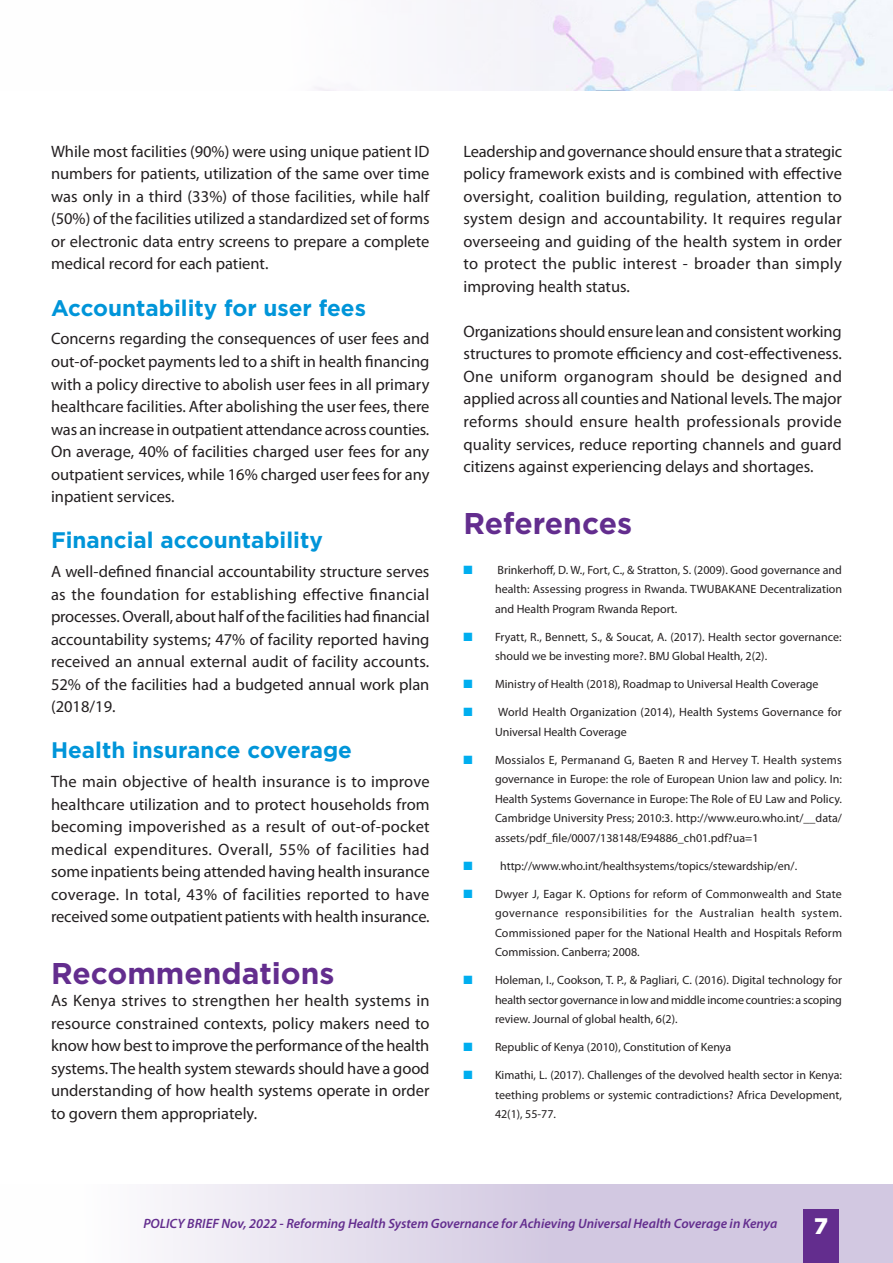
<style>
.page{position:relative;width:893px;height:1263px;background:#fff}
.page>*{position:absolute;margin:0;border:0;box-sizing:border-box;transform-origin:0 0}
.Head{font:700 30px "Gotham";color:#632d8e}
.Heads_2{font:700 22.5px "Gotham";color:#0095d9}
.t1{font:900 22.5px "Gotham";color:#fff}
.t2{font:16.5px/22.5px "Myriad Pro";color:#231f20;text-align:justify}
.t3{font:italic 600 13.5px "Myriad Pro";color:#632d8e}
.References{font:12px/19.5px "Myriad Pro";color:#231f20;text-align:justify}
.s1{color:#00aeef}
</style>
<div class="page">
<hr style="left:0;top:1183px;width:1px;height:80px;background:#d2c8e1">
<div style="left:0;top:1184px;width:893px;height:79px;background:linear-gradient(to right,#fdfcfd,#c6bad9)"></div>
<div style="left:803px;top:1209px;width:36px;height:54px;background:#632d8e"></div>
<div style="left:0;top:0;width:893px;height:90px;background:#f7f7fc"></div>
<p class="t2" style="left:51px;top:140px;width:380px">While most facilities (90%) were using unique patient ID numbers for patients, utilization of the same over time was only in a third (33%) of those facilities, while half (50%) of the facilities utilized a standardized set of forms or electronic data entry screens to prepare a complete medical record for each patient.</p>
<p class="Heads_2" style="left:51px;top:295px;width:316px">Accountability for user fees</p>
<p class="t2" style="left:51px;top:327px;width:380px">Concerns regarding the consequences of user fees and out-of-pocket payments led to a shift in health financing with a policy directive to abolish user fees in all primary healthcare facilities. After abolishing the user fees, there was an increase in outpatient attendance across counties.<br>On average, 40% of facilities charged user fees for any outpatient services, while 16% charged user fees for any inpatient services.</p>
<p class="Heads_2" style="left:51px;top:527px;width:273px">Financial accountability</p>
<p class="t2" style="left:51px;top:560px;width:380px">A well-defined financial accountability structure serves as the foundation for establishing effective financial processes. Overall, about half of the facilities had financial accountability systems; 47% of facility reported having received an annual external audit of facility accounts.<br>52% of the facilities had a budgeted annual work plan (2018/19.</p>
<p class="Heads_2" style="left:51px;top:737px;width:303px">Health insurance coverage</p>
<p class="t2" style="left:51px;top:770px;width:380px">The main objective of health insurance is to improve healthcare utilization and to protect households from becoming impoverished as a result of out-of-pocket medical expenditures. Overall, 55% of facilities had some inpatients being attended having health insurance coverage. In total, 43% of facilities reported to have received some outpatient patients with health insurance.</p>
<p class="Head" style="left:51px;top:956px;width:285px">Recommendations</p>
<p class="t2" style="left:51px;top:989px;width:380px">As Kenya strives to strengthen her health systems in resource constrained contexts, policy makers need to know how best to improve the performance of the health systems. The health system stewards should have a good understanding of how health systems operate in order to govern them appropriately.</p>
<p class="t2" style="left:463px;top:140px;width:380px">Leadership and governance should ensure that a strategic policy framework exists and is combined with effective oversight, coalition building, regulation, attention to system design and accountability. It requires regular overseeing and guiding of the health system in order to protect the public interest - broader than simply improving health status.</p>
<p class="t2" style="left:463px;top:320px;width:380px">Organizations should ensure lean and consistent working structures to promote efficiency and cost-effectiveness.<br>One uniform organogram should be designed and applied across all counties and National levels. The major reforms should ensure health professionals provide quality services, reduce reporting channels and guard citizens against experiencing delays and shortages.</p>
<p class="Head" style="left:463px;top:505px;width:170px">References</p>
<p class="References" style="left:495px;top:560px;width:349px;text-indent:-32px"><span class="s1">■</span> Brinkerhoff, D. W., Fort, C., &amp; Stratton, S. (2009). Good governance and health: Assessing progress in Rwanda. TWUBAKANE Decentralization and Health Program Rwanda Report.</p>
<p class="References" style="left:495px;top:627px;width:348px;text-indent:-32px"><span class="s1">■</span> Fryatt, R., Bennett, S., &amp; Soucat, A. (2017). Health sector governance: should we be investing more?. BMJ Global Health, 2(2).</p>
<p class="References" style="left:463px;top:674px;width:357px"><span class="s1">■</span> Ministry of Health (2018), Roadmap to Universal Health Coverage</p>
<p class="References" style="left:495px;top:702px;width:348px;text-indent:-32px"><span class="s1">■</span> World Health Organization (2014), Health Systems Governance for<br>Universal Health Coverage</p>
<p class="References" style="left:495px;top:750px;width:348px;text-indent:-32px"><span class="s1">■</span> Mossialos E, Permanand G, Baeten R and Hervey T. Health systems governance in Europe: the role of European Union law and policy. In:<br>Health Systems Governance in Europe: The Role of EU Law and Policy.<br>Cambridge University Press; 2010:3. http://www.euro.who.int/__data/ assets/pdf_file/0007/138148/E94886_ch01.pdf?ua=1</p>
<p class="References" style="left:463px;top:856px;width:335px"><span class="s1">■</span> http://www.who.int/healthsystems/topics/stewardship/en/.</p>
<p class="References" style="left:495px;top:884px;width:349px;text-indent:-32px"><span class="s1">■</span> Dwyer J, Eagar K. Options for reform of Commonwealth and State governance responsibilities for the Australian health system.<br>Commissioned paper for the National Health and Hospitals Reform Commission. Canberra; 2008.</p>
<p class="References" style="left:495px;top:970px;width:348px;text-indent:-32px"><span class="s1">■</span> Holeman, I., Cookson, T. P., &amp; Pagliari, C. (2016). Digital technology for health sector governance in low and middle income countries: a scoping review. Journal of global health, 6(2).</p>
<p class="References" style="left:463px;top:1037px;width:269px"><span class="s1">■</span> Republic of Kenya (2010), Constitution of Kenya</p>
<p class="References" style="left:495px;top:1065px;width:349px;text-indent:-32px"><span class="s1">■</span> Kimathi, L. (2017). Challenges of the devolved health sector in Kenya: teething problems or systemic contradictions? Africa Development, 42(1), 55-77.</p>
<p class="t3" style="left:143px;top:1215px;width:635px">POLICY BRIEF Nov, 2022 - Reforming Health System Governance for Achieving Universal Health Coverage in Kenya</p>
<h2 class="t1" style="left:814px;top:1211px;width:15px">7</h2>
</div>
